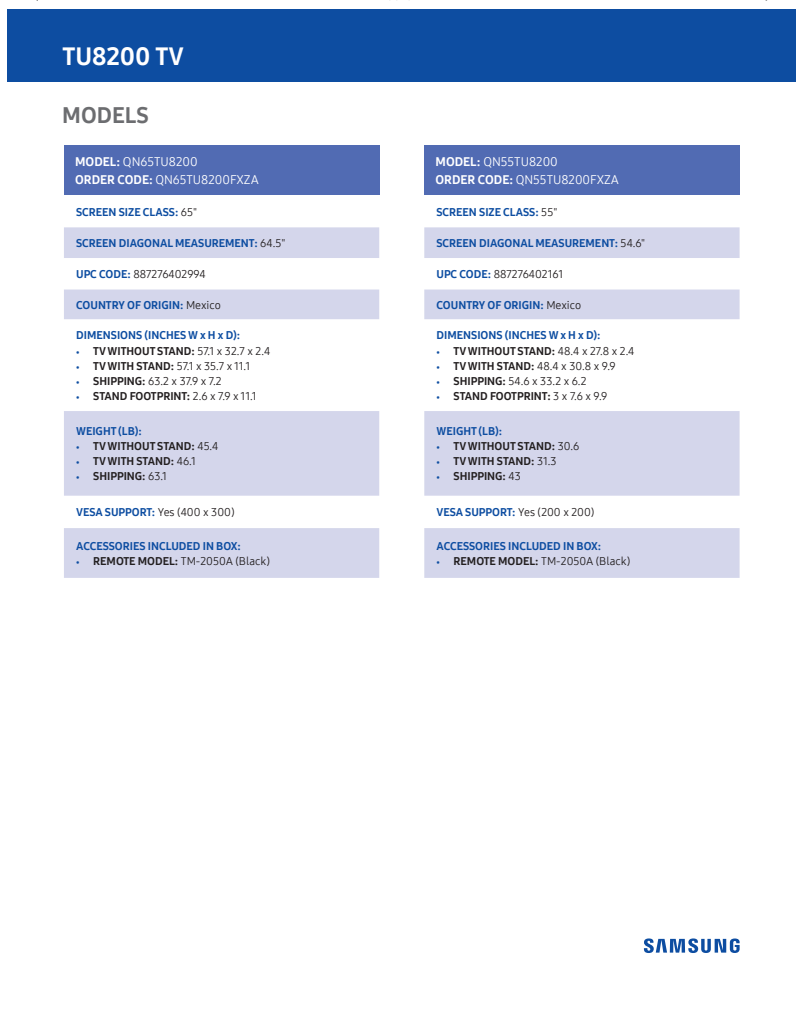
<style>
.page{position:relative;width:802px;height:1032px;background:#fff}
.page>*{position:absolute;margin:0;border:0;box-sizing:border-box;transform-origin:0 0}
.t1{font:25px "Samsung One 800";color:#fff}
.t2{font:22.5px "Samsung One 800";color:#6c6d70}
.t3{font:12.5px/17.5px "Samsung One 400";color:#fff}
.t4{font:11.25px "Samsung One 800";color:#0d4da1}
.t5{font:11.25px "Samsung One 800";color:#231f20}
.t6{font:11.25px "Samsung One 400";color:#231f20}
.s1{font-family:"Samsung One 800"}
.s2{font-family:"Samsung One 400";color:#231f20}
.s3{font-family:"Samsung One 800";color:#0d4da1}
.s4{font-size:7.5px;color:#0d4da1}
.s5{font-family:"Samsung One 400"}
.s6{font-family:"Samsung One 800";font-size:7.5px;color:#0d4da1}
</style>
<div class="page">
<div style="left:8px;top:9px;width:787px;height:73px;background:#0d4da1"></div>
<svg style="left:643px;top:938px;width:96px;height:15px"></svg>
<div style="left:64px;top:145px;width:315px;height:50px;background:#516bb3"></div>
<svg style="left:64px;top:227px;width:315px;height:351px;fill:#d4d6eb"></svg>
<div style="left:424px;top:145px;width:315px;height:50px;background:#516bb3"></div>
<svg style="left:424px;top:227px;width:315px;height:351px;fill:#d4d6eb"></svg>
<h1 class="t1" style="left:62px;top:40px;width:123px">TU8200 TV</h1>
<h2 class="t2" style="left:62px;top:100px;width:88px">MODELS</h2>
<p class="t3" style="left:75px;top:153px;width:185px"><span class="s1">MODEL:</span> QN65TU8200<br><span class="s1">ORDER CODE:</span> QN65TU8200FXZA</p>
<p class="t4" style="left:76px;top:204px;width:122px">SCREEN SIZE CLASS: <span class="s2">65"</span></p>
<p class="t4" style="left:76px;top:235px;width:211px">SCREEN DIAGONAL MEASUREMENT: <span class="s2">64.5"</span></p>
<p class="t6" style="left:76px;top:267px;width:131px"><span class="s3">UPC CODE:</span> 887276402994</p>
<p class="t4" style="left:76px;top:297px;width:146px">COUNTRY OF ORIGIN: <span class="s2">Mexico</span></p>
<p class="t4" style="left:76px;top:328px;width:165px">DIMENSIONS (INCHES W x H x D):</p>
<p class="t5" style="left:76px;top:343px;width:196px"><span class="s4">•</span> TV WITHOUT STAND: <span class="s5">57.1 x 32.7 x 2.4</span></p>
<p class="t6" style="left:76px;top:358px;width:175px"><span class="s6">•</span> <span class="s1">TV WITH STAND:</span> 57.1 x 35.7 x 11.1</p>
<p class="t6" style="left:76px;top:373px;width:147px"><span class="s6">•</span> <span class="s1">SHIPPING:</span> 63.2 x 37.9 x 7.2</p>
<p class="t5" style="left:76px;top:388px;width:182px"><span class="s4">•</span> STAND FOOTPRINT: <span class="s5">2.6 x 7.9 x 11.1</span></p>
<p class="t4" style="left:76px;top:424px;width:67px">WEIGHT (LB):</p>
<p class="t5" style="left:76px;top:439px;width:144px"><span class="s4">•</span> TV WITHOUT STAND: <span class="s5">45.4</span></p>
<p class="t5" style="left:76px;top:454px;width:121px"><span class="s4">•</span> TV WITH STAND: <span class="s5">46.1</span></p>
<p class="t5" style="left:76px;top:469px;width:92px"><span class="s4">•</span> SHIPPING: <span class="s5">63.1</span></p>
<p class="t4" style="left:76px;top:505px;width:160px">VESA SUPPORT: <span class="s2">Yes (400 x 300)</span></p>
<p class="t4" style="left:76px;top:538px;width:166px">ACCESSORIES INCLUDED IN BOX:</p>
<p class="t6" style="left:76px;top:553px;width:195px"><span class="s6">•</span> <span class="s1">REMOTE MODEL:</span> TM-2050A (Black)</p>
<p class="t3" style="left:435px;top:153px;width:185px"><span class="s1">MODEL:</span> QN55TU8200<br><span class="s1">ORDER CODE:</span> QN55TU8200FXZA</p>
<p class="t4" style="left:436px;top:204px;width:122px">SCREEN SIZE CLASS: <span class="s2">55"</span></p>
<p class="t4" style="left:436px;top:235px;width:210px">SCREEN DIAGONAL MEASUREMENT: <span class="s2">54.6"</span></p>
<p class="t6" style="left:436px;top:267px;width:128px"><span class="s3">UPC CODE:</span> 887276402161</p>
<p class="t4" style="left:436px;top:297px;width:146px">COUNTRY OF ORIGIN: <span class="s2">Mexico</span></p>
<p class="t4" style="left:436px;top:328px;width:165px">DIMENSIONS (INCHES W x H x D):</p>
<p class="t5" style="left:436px;top:343px;width:199px"><span class="s4">•</span> TV WITHOUT STAND: <span class="s5">48.4 x 27.8 x 2.4</span></p>
<p class="t6" style="left:436px;top:358px;width:181px"><span class="s6">•</span> <span class="s1">TV WITH STAND:</span> 48.4 x 30.8 x 9.9</p>
<p class="t6" style="left:436px;top:373px;width:152px"><span class="s6">•</span> <span class="s1">SHIPPING:</span> 54.6 x 33.2 x 6.2</p>
<p class="t5" style="left:436px;top:388px;width:172px"><span class="s4">•</span> STAND FOOTPRINT: <span class="s5">3 x 7.6 x 9.9</span></p>
<p class="t4" style="left:436px;top:424px;width:67px">WEIGHT (LB):</p>
<p class="t5" style="left:436px;top:439px;width:144px"><span class="s4">•</span> TV WITHOUT STAND: <span class="s5">30.6</span></p>
<p class="t5" style="left:436px;top:454px;width:122px"><span class="s4">•</span> TV WITH STAND: <span class="s5">31.3</span></p>
<p class="t5" style="left:436px;top:469px;width:86px"><span class="s4">•</span> SHIPPING: <span class="s5">43</span></p>
<p class="t4" style="left:436px;top:505px;width:159px">VESA SUPPORT: <span class="s2">Yes (200 x 200)</span></p>
<p class="t4" style="left:436px;top:538px;width:166px">ACCESSORIES INCLUDED IN BOX:</p>
<p class="t6" style="left:436px;top:553px;width:195px"><span class="s6">•</span> <span class="s1">REMOTE MODEL:</span> TM-2050A (Black)</p>
</div>
